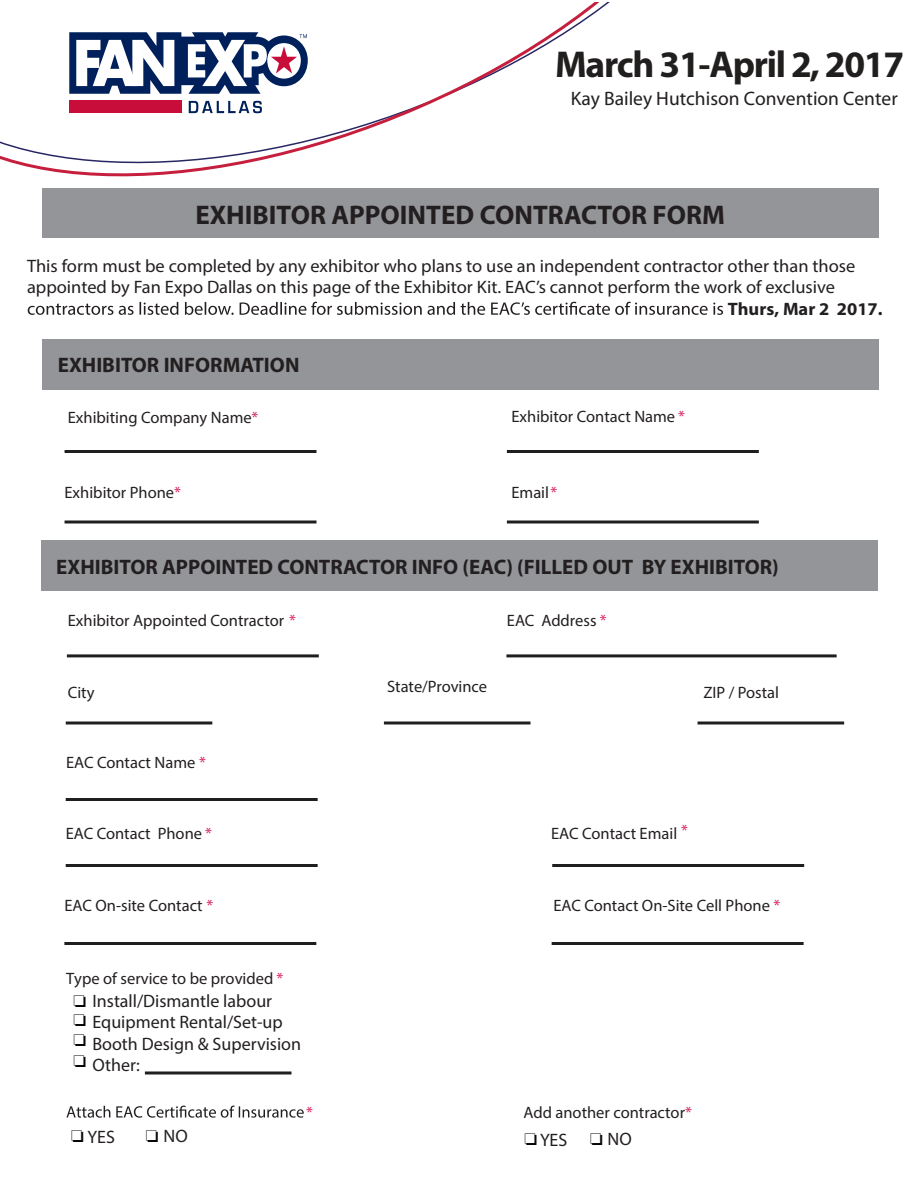
<style>
.page{position:relative;width:918px;height:1188px;background:#fff}
.page>*{position:absolute;margin:0;border:0;box-sizing:border-box;transform-origin:0 0}
.t1{font:700 37.5px "Myriad";letter-spacing:-.035em;color:#211e1e}
.t2{font:700 27px "Myriad Pro";color:#231f20}
.t3{font:700 21px "Myriad Pro";color:#231f20}
.t4{font:19.5px "Myriad";color:#211e1e}
.t5{font:18px/21.6px "Myriad Pro";color:#231f20}
.t6{font:700 18px "Myriad Pro";color:#231f20}
.t7{font:16.5px "Myriad Pro";color:#231f20}
.t8{font:16.5px "Myriad Pro";color:#d91a5b}
.s1{color:#d91a5b}
.s2{color:#050504}
</style>
<div class="page">
<div style="left:42px;top:189px;width:836px;height:49px;background:#939598"></div>
<svg style="left:28px;top:302px;width:695px;height:13px"></svg>
<div style="left:42px;top:339px;width:837px;height:51px;background:#939598"></div>
<div style="left:41px;top:540px;width:836px;height:51px;background:#939598"></div>
<hr style="left:65px;top:450px;width:251px;height:3px;background:#211e1e">
<hr style="left:384px;top:722px;width:147px;height:2px;background:#211e1e">
<hr style="left:507px;top:450px;width:252px;height:3px;background:#211e1e">
<hr style="left:67px;top:654px;width:252px;height:3px;background:#211e1e">
<svg style="left:65px;top:520px;width:251px;height:4px"></svg>
<svg style="left:507px;top:520px;width:252px;height:4px"></svg>
<hr style="left:506px;top:654px;width:331px;height:3px;background:#211e1e">
<hr style="left:66px;top:722px;width:146px;height:2px;background:#211e1e">
<hr style="left:698px;top:722px;width:146px;height:2px;background:#211e1e">
<hr style="left:66px;top:798px;width:252px;height:3px;background:#211e1e">
<hr style="left:552px;top:864px;width:252px;height:3px;background:#211e1e">
<hr style="left:66px;top:864px;width:252px;height:3px;background:#211e1e">
<hr style="left:64px;top:942px;width:252px;height:3px;background:#211e1e">
<hr style="left:552px;top:942px;width:252px;height:3px;background:#211e1e">
<hr style="left:145px;top:1071px;width:146px;height:3px;background:#211e1e">
<svg style="left:0;top:2px;width:667px;height:187px"></svg>
<svg style="left:189px;top:101px;width:73px;height:12px"></svg>
<svg style="left:69px;top:32px;width:244px;height:62px"></svg>
<div style="left:69px;top:101px;width:113px;height:12px;background:#c80d3a"></div>
<svg style="left:66px;top:1106px;width:238px;height:12px"></svg>
<h1 class="t1" style="left:555px;top:45px;width:351px">March 31-April 2, 2017</h1>
<p class="t4" style="left:571px;top:89px;width:328px">Kay Bailey Hutchison Convention Center</p>
<h2 class="t2" style="left:195px;top:198px;width:531px">EXHIBITOR APPOINTED CONTRACTOR FORM</h2>
<p class="t5" style="left:27px;top:254px;width:830px">This form must be completed by any exhibitor who plans to use an independent contractor other than those appointed by Fan Expo Dallas on this page of the Exhibitor Kit. EAC’s cannot perform the work of exclusive</p>
<p class="t6" style="left:728px;top:297px;width:156px">Thurs, Mar 2 2017.</p>
<p class="t3" style="left:58px;top:351px;width:243px">EXHIBITOR INFORMATION</p>
<p class="t7" style="left:68px;top:407px;width:192px">Exhibiting Company Name<span class="s1">*</span></p>
<p class="t7" style="left:511px;top:406px;width:175px">Exhibitor Contact Name <span class="s1">*</span></p>
<p class="t7" style="left:65px;top:482px;width:118px">Exhibitor Phone<span class="s1">*</span></p>
<p class="t7" style="left:511px;top:482px;width:47px">Email<span class="s1">*</span></p>
<p class="t3" style="left:56px;top:553px;width:724px">EXHIBITOR APPOINTED CONTRACTOR INFO (EAC) (FILLED OUT BY EXHIBITOR)</p>
<p class="t7" style="left:68px;top:610px;width:230px">Exhibitor Appointed Contractor <span class="s1">*</span></p>
<p class="t7" style="left:507px;top:610px;width:101px">EAC Address <span class="s1">*</span></p>
<p class="t7" style="left:68px;top:682px;width:28px">City</p>
<p class="t7" style="left:66px;top:753px;width:141px">EAC Contact Name <span class="s1">*</span></p>
<p class="t7" style="left:387px;top:676px;width:101px">State/Province</p>
<p class="t7" style="left:703px;top:682px;width:77px">ZIP / Postal</p>
<p class="t7" style="left:66px;top:823px;width:148px">EAC Contact Phone <span class="s1">*</span></p>
<p class="t7" style="left:551px;top:823px;width:138px">EAC Contact Email <sup>*</sup></p>
<p class="t7" style="left:65px;top:895px;width:150px">EAC On-site Contact <span class="s1">*</span></p>
<p class="t7" style="left:553px;top:895px;width:229px">EAC Contact On-Site Cell Phone <span class="s1">*</span></p>
<p class="t7" style="left:66px;top:968px;width:219px">Type of service to be provided <span class="s1">*</span></p>
<p class="t5" style="left:72px;top:989px;width:201px"><span class="s2">❏</span> Install/Dismantle labour</p>
<p class="t5" style="left:72px;top:1011px;width:212px"><span class="s2">❏</span> Equipment Rental/Set-up</p>
<p class="t5" style="left:92px;top:1033px;width:210px">Booth Design &amp; Supervision</p>
<p class="t5" style="left:92px;top:1054px;width:49px">Other:</p>
<p class="t8" style="left:306px;top:1102px;width:8px">*</p>
<p class="t7" style="left:523px;top:1102px;width:170px">Add another contractor<span class="s1">*</span></p>
<p class="t5" style="left:70px;top:1126px;width:46px"><span class="s2">❏</span> YES</p>
<p class="t5" style="left:145px;top:1124px;width:44px"><span class="s2">❏</span> NO</p>
<p class="t5" style="left:524px;top:1129px;width:110px"><span class="s2">❏</span>YES <span class="s2">❏</span> NO</p>
</div>
